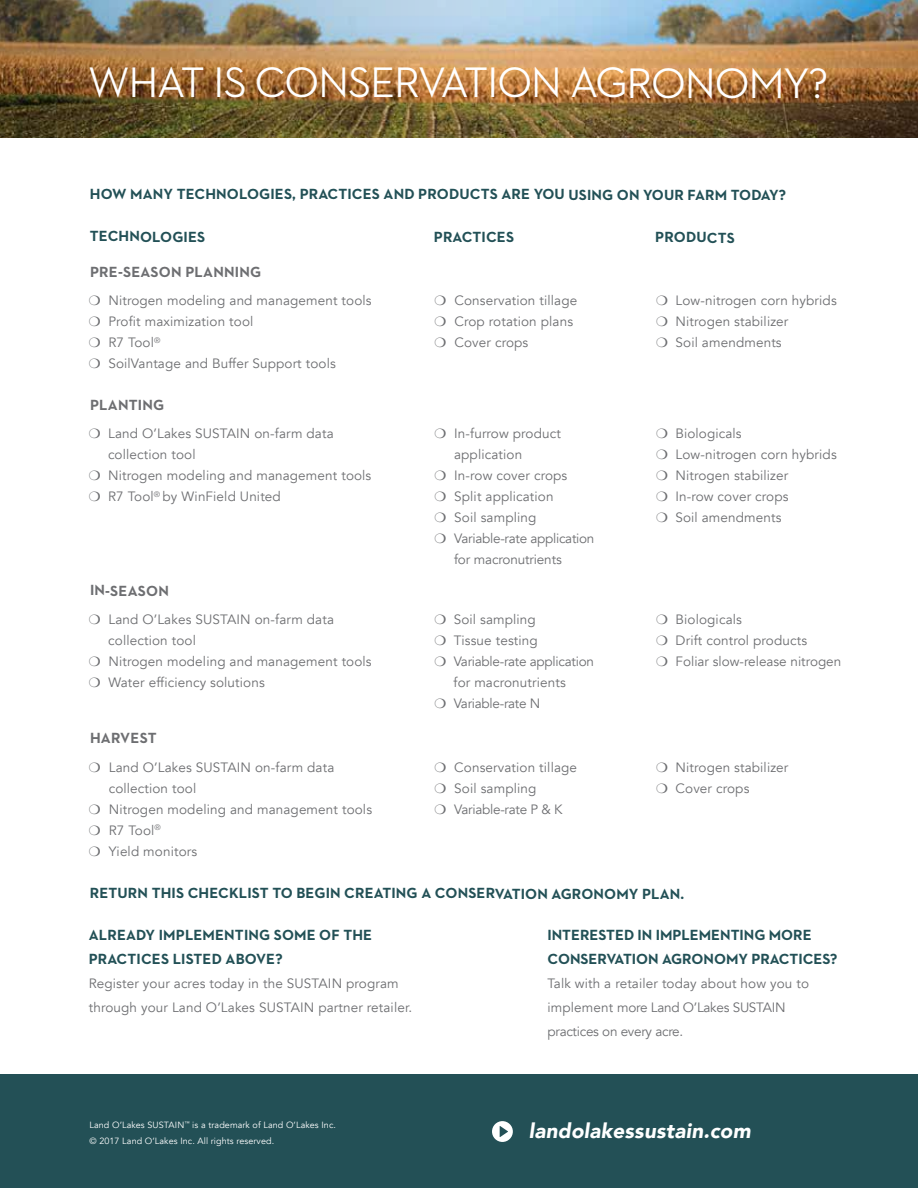
<style>
.page{position:relative;width:918px;height:1188px;background:#fff}
.page>*{position:absolute;margin:0;border:0;box-sizing:border-box;transform-origin:0 0}
.t1{font:500 43.5px "Neutraface 2 Display";letter-spacing:-.01em;color:#fff}
.t2{font:italic 900 20.7px "Avenir";letter-spacing:.01em;color:#fff}
.t3{font:700 15px/24px "Neutraface 2 Text";letter-spacing:.01em;color:#225056}
.t4{font:700 15px "Neutraface 2 Text";letter-spacing:.015em;color:#6d6e71}
.t5{font:13.5px/21px "Avenir";letter-spacing:.01em;color:#6d6e71}
.t6{font:13.5px/24px "Avenir";letter-spacing:-.015em;color:#6d6e71}
.t7{font:13.5px "Avenir";letter-spacing:-.02em;color:#6d6e71}
.t8{font:13.5px "Avenir";letter-spacing:-.01em;color:#6d6e71}
.t9{font:9px/16.5px "Avenir";letter-spacing:.01em;color:#fff}
</style>
<div class="page">
<div style="left:0;top:1075px;width:918px;height:113px;background:#235056"></div>
<svg style="left:492px;top:1121px;width:21px;height:21px"></svg>
<img style="left:0;top:0;width:918px;height:138px">
<h1 class="t1" style="left:88px;top:59px;width:741px">WHAT IS CONSERVATION AGRONOMY?</h1>
<p class="t3" style="left:90px;top:182px;width:698px">HOW MANY TECHNOLOGIES, PRACTICES AND PRODUCTS ARE YOU USING ON YOUR FARM TODAY?</p>
<p class="t3" style="left:90px;top:224px;width:117px">TECHNOLOGIES</p>
<p class="t3" style="left:434px;top:225px;width:82px">PRACTICES</p>
<p class="t3" style="left:655px;top:225px;width:81px">PRODUCTS</p>
<p class="t4" style="left:90px;top:262px;width:173px">PRE-SEASON PLANNING</p>
<p class="t5" style="left:89px;top:290px;width:284px">❍ Nitrogen modeling and management tools ❍ Profit maximization tool<br>❍ R7 Tool<sup>®<br></sup>❍ SoilVantage and Buffer Support tools</p>
<p class="t5" style="left:656px;top:290px;width:182px">❍ Low-nitrogen corn hybrids ❍ Nitrogen stabilizer<br>❍ Soil amendments</p>
<p class="t5" style="left:435px;top:290px;width:144px">❍ Conservation tillage ❍ Crop rotation plans ❍ Cover crops</p>
<p class="t4" style="left:90px;top:395px;width:76px">PLANTING</p>
<p class="t5" style="left:89px;top:424px;width:246px">❍ Land O’Lakes SUSTAIN on-farm data</p>
<p class="t5" style="left:108px;top:445px;width:89px">collection tool</p>
<p class="t5" style="left:89px;top:466px;width:284px">❍ Nitrogen modeling and management tools</p>
<p class="t5" style="left:89px;top:487px;width:194px">❍ R7 Tool<sup>®</sup> by WinField United</p>
<p class="t4" style="left:90px;top:581px;width:80px">IN-SEASON</p>
<p class="t5" style="left:89px;top:609px;width:247px">❍ Land O’Lakes SUSTAIN on-farm data</p>
<p class="t5" style="left:108px;top:630px;width:89px">collection tool</p>
<p class="t5" style="left:89px;top:651px;width:284px">❍ Nitrogen modeling and management tools</p>
<p class="t5" style="left:89px;top:672px;width:178px">❍ Water efficiency solutions</p>
<p class="t4" style="left:90px;top:728px;width:68px">HARVEST</p>
<p class="t5" style="left:89px;top:757px;width:247px">❍ Land O’Lakes SUSTAIN on-farm data</p>
<p class="t5" style="left:109px;top:778px;width:89px">collection tool</p>
<p class="t5" style="left:89px;top:799px;width:285px">❍ Nitrogen modeling and management tools</p>
<p class="t5" style="left:89px;top:820px;width:74px">❍ R7 Tool<sup>®</sup></p>
<p class="t5" style="left:89px;top:841px;width:110px">❍ Yield monitors</p>
<p class="t5" style="left:435px;top:424px;width:128px">❍ In-furrow product</p>
<p class="t5" style="left:454px;top:445px;width:70px">application</p>
<p class="t5" style="left:435px;top:466px;width:134px">❍ In-row cover crops</p>
<p class="t5" style="left:435px;top:487px;width:120px">❍ Split application</p>
<p class="t5" style="left:435px;top:508px;width:103px">❍ Soil sampling</p>
<p class="t7" style="left:435px;top:531px;width:161px">❍ Variable-rate application</p>
<p class="t8" style="left:454px;top:552px;width:109px">for macronutrients</p>
<p class="t5" style="left:435px;top:609px;width:103px">❍ Soil sampling</p>
<p class="t5" style="left:435px;top:630px;width:105px">❍ Tissue testing</p>
<p class="t7" style="left:435px;top:653px;width:161px">❍ Variable-rate application</p>
<p class="t5" style="left:454px;top:672px;width:114px">for macronutrients</p>
<p class="t7" style="left:435px;top:695px;width:107px">❍ Variable-rate N</p>
<p class="t5" style="left:435px;top:757px;width:144px">❍ Conservation tillage ❍ Soil sampling<br>❍ Variable-rate P &amp; K</p>
<p class="t5" style="left:656px;top:424px;width:182px">❍ Biologicals<br>❍ Low-nitrogen corn hybrids ❍ Nitrogen stabilizer<br>❍ In-row cover crops<br>❍ Soil amendments</p>
<p class="t5" style="left:656px;top:609px;width:187px">❍ Biologicals<br>❍ Drift control products<br>❍ Foliar slow-release nitrogen</p>
<p class="t5" style="left:656px;top:757px;width:134px">❍ Nitrogen stabilizer ❍ Cover crops</p>
<p class="t3" style="left:90px;top:881px;width:596px">RETURN THIS CHECKLIST TO BEGIN CREATING A CONSERVATION AGRONOMY PLAN.</p>
<p class="t3" style="left:89px;top:923px;width:285px">ALREADY IMPLEMENTING SOME OF THE<br>PRACTICES LISTED ABOVE?</p>
<p class="t5" style="left:89px;top:972px;width:325px;line-height:24px">Register your acres today in the SUSTAIN program through your Land O’Lakes SUSTAIN partner retailer.</p>
<p class="t3" style="left:547px;top:923px;width:292px">INTERESTED IN IMPLEMENTING MORE<br>CONSERVATION AGRONOMY PRACTICES?</p>
<p class="t6" style="left:547px;top:972px;width:263px">Talk with a retailer today about how you to implement more Land O’Lakes SUSTAIN practices on every acre.</p>
<p class="t9" style="left:89px;top:1117px;width:248px">Land O’Lakes SUSTAIN<sup>™</sup> is a trademark of Land O’Lakes Inc. © 2017 Land O’Lakes Inc. All rights reserved.</p>
<h2 class="t2" style="left:529px;top:1114px;width:223px">landolakessustain.com</h2>
</div>
